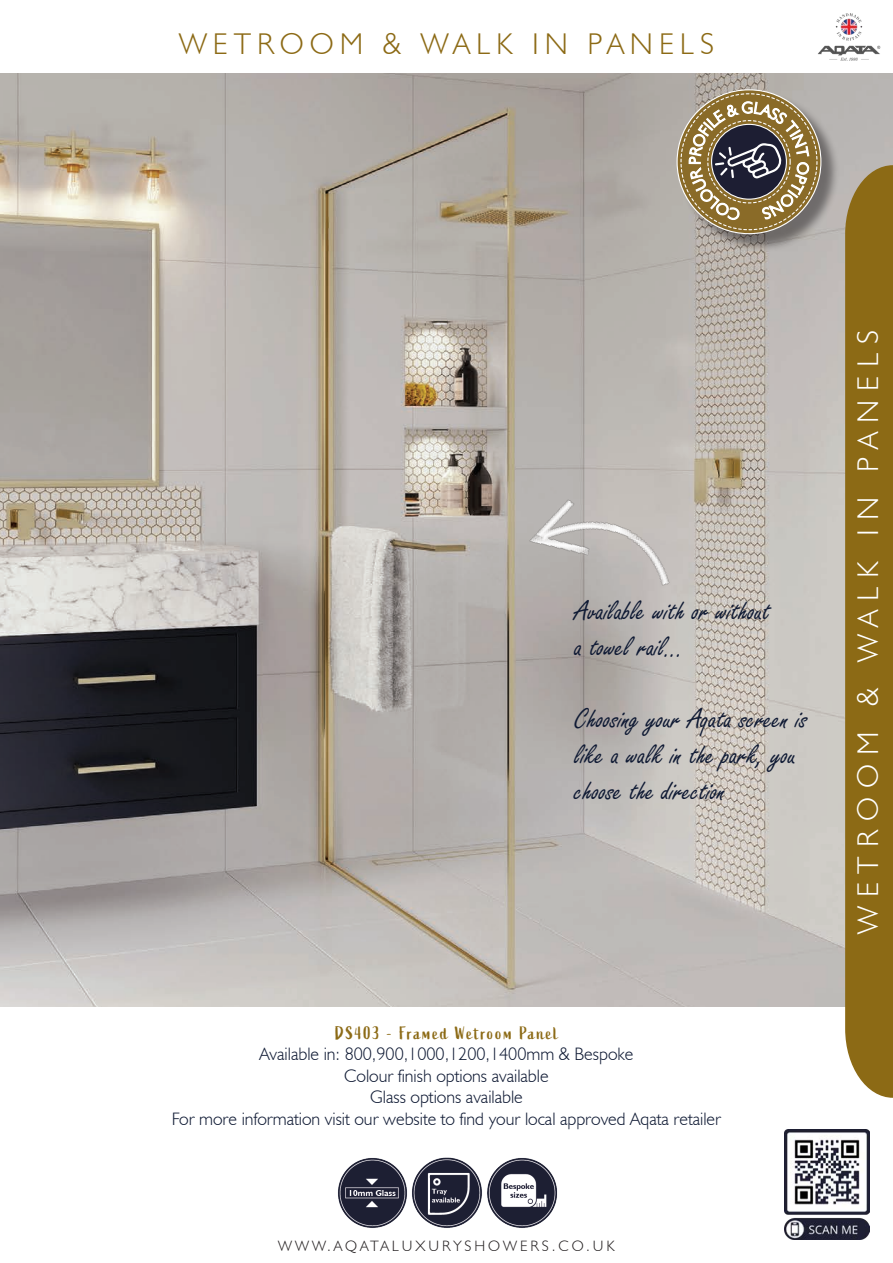
<style>
.page{position:relative;width:893px;height:1263px;background:#fff}
.page>*{position:absolute;margin:0;border:0;box-sizing:border-box;transform-origin:0 0}
.t1{font:30px/36px "Freestyle Script";color:#0f1a34}
.t2{font:300 30px "Humanist 521 BT";letter-spacing:.3em;color:#fff}
.t3{font:300 30px "Humanist 521 BT";letter-spacing:.2em;color:#8c6a15}
.t4{font:300 18px/21.6px "Humanist 521 BT";color:#0f1a34;text-align:center}
.t5{font:18px "Active";letter-spacing:.09em;color:#8c6a15}
.t6{font:300 15.9px "Humanist 521 BT";color:#fff}
.t7{font:300 15px "Humanist 521 BT";letter-spacing:.2em;color:#231f20}
</style>
<div class="page">
<img style="left:0;top:73px;width:893px;height:934px">
<div style="left:845px;top:165px;width:48px;height:933px;background:#8c6a15"></div>
<img style="left:338px;top:1157px;width:219px;height:71px">
<img style="left:818px;top:13px;width:63px;height:48px">
<img style="left:785px;top:1129px;width:85px;height:110px">
<img style="left:491px;top:448px;width:201px;height:197px">
<div style="left:679px;top:92px;width:161px;height:161px;background:#231f20;opacity:.5"></div>
<svg style="left:676px;top:89px;width:145px;height:145px;background:#867555"></svg>
<p class="t3" style="left:179px;top:26px;width:536px">WETROOM &amp; WALK IN PANELS</p>
<p class="t6" style="left:685px;top:165px;width:10px;rotate:-90deg">P</p>
<p class="t1" style="left:575px;top:594px;width:197px">Available with or without</p>
<p class="t1" style="left:575px;top:630px;width:111px">a towel rail...</p>
<p class="t1" style="left:575px;top:702px;width:234px">Choosing your Aqata screen is like a walk in the park, you choose the direction</p>
<p class="t5" style="left:335px;top:1022px;width:224px">DS403 - Framed Wetroom Panel</p>
<p class="t4" style="left:259px;top:1043px;width:376px">Available in: 800,900,1000,1200,1400mm &amp; Bespoke</p>
<p class="t4" style="left:344px;top:1064px;width:206px">Colour finish options available<br>Glass options available</p>
<p class="t4" style="left:172px;top:1108px;width:551px">For more information visit our website to find your local approved Aqata retailer</p>
<p class="t7" style="left:278px;top:1237px;width:338px">WWW.AQATALUXURYSHOWERS.CO.UK</p>
<p class="t2" style="left:849px;top:934px;width:605px;rotate:-90deg">WETROOM &amp; WALK IN PANELS</p>
</div>
